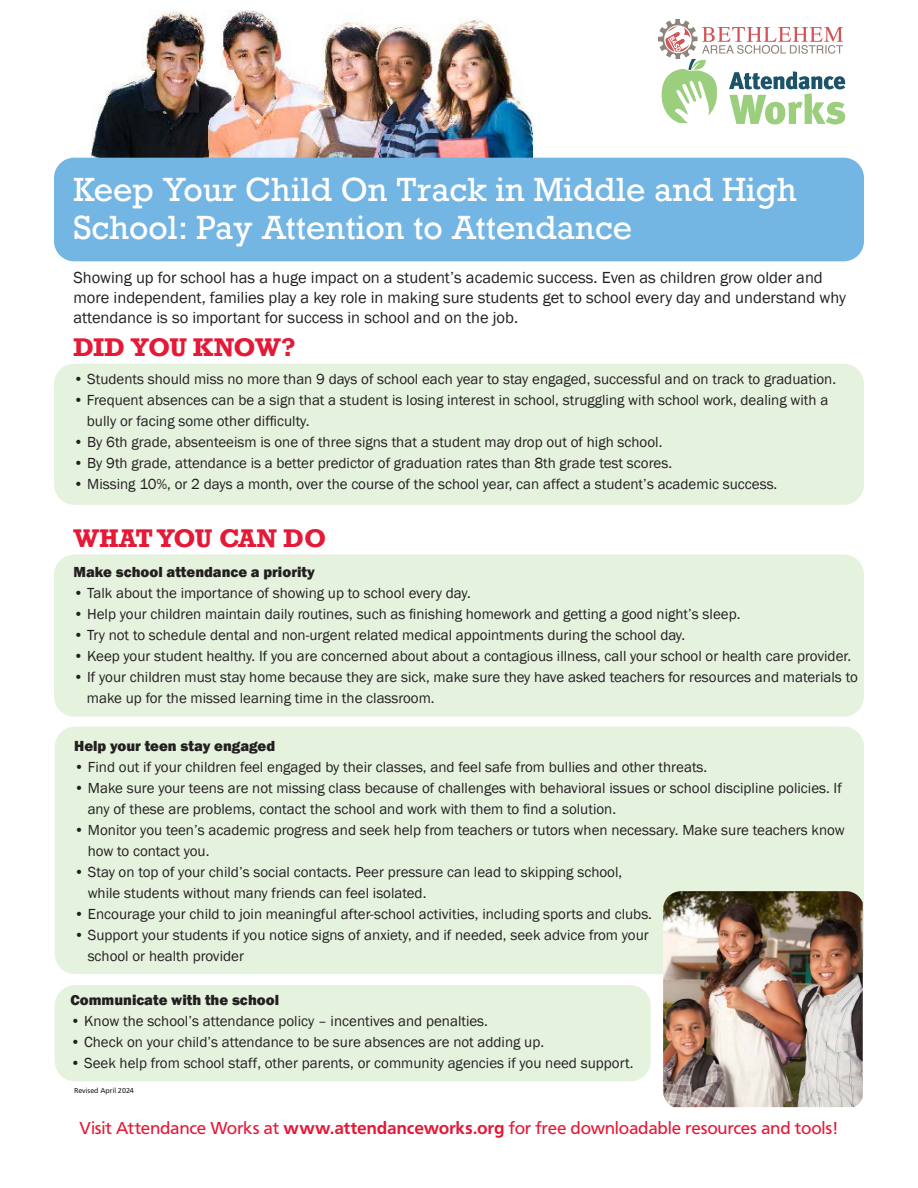
<style>
.page{position:relative;width:918px;height:1188px;background:#fff}
.page>*{position:absolute;margin:0;border:0;box-sizing:border-box;transform-origin:0 0}
.t1{font:31.5px/37.8px "Rockwell";color:#fff}
.t2{font:700 24px "Rockwell";letter-spacing:-.025em;color:#e51836}
.t3{font:18px "Carto Gothic Std";letter-spacing:-.015em;color:#e51836}
.t4{font:16.5px/19.8px "Franklin Gothic";color:#231f20}
.t5{font:15px/21px "Franklin Gothic";color:#231f20}
.t6{font:800 15px "Franklin Gothic";color:#231f20}
.t7{font:7.5px "Carto Gothic Std";color:#231f20}
.s1{font-weight:700}
</style>
<div class="page">
<img style="left:91px;top:11px;width:442px;height:147px">
<div style="left:54px;top:364px;width:810px;height:141px;background:#e5f2de;border-radius:20px"></div>
<div style="left:54px;top:158px;width:810px;height:103px;background:#73b5e3;border-radius:20px"></div>
<div style="left:54px;top:555px;width:810px;height:162px;background:#e5f2de;border-radius:20px"></div>
<div style="left:55px;top:727px;width:809px;height:247px;background:#e5f2de;border-radius:20px"></div>
<div style="left:55px;top:985px;width:596px;height:96px;background:#e5f2de;border-radius:20px"></div>
<img style="left:663px;top:891px;width:200px;height:216px">
<svg style="left:661px;top:59px;width:56px;height:64px"></svg>
<svg style="left:729px;top:71px;width:116px;height:53px"></svg>
<img style="left:658px;top:20px;width:185px;height:39px">
<p class="t1" style="left:73px;top:172px;width:725px">Keep Your Child On Track in Middle and High<br>School: Pay Attention to Attendance</p>
<p class="t4" style="left:73px;top:268px;width:774px">Showing up for school has a huge impact on a student’s academic success. Even as children grow older and more independent, families play a key role in making sure students get to school every day and understand why attendance is so important for success in school and on the job.</p>
<p class="t2" style="left:73px;top:332px;width:224px">DID YOU KNOW?</p>
<p class="t5" style="left:73px;top:369px;width:764px">• Students should miss no more than 9 days of school each year to stay engaged, successful and on track to graduation.</p>
<p class="t5" style="left:87px;top:390px;width:743px;text-indent:-14px">• Frequent absences can be a sign that a student is losing interest in school, struggling with school work, dealing with a bully or facing some other difficulty.</p>
<p class="t5" style="left:73px;top:432px;width:591px">• By 6th grade, absenteeism is one of three signs that a student may drop out of high school.</p>
<p class="t5" style="left:73px;top:453px;width:600px">• By 9th grade, attendance is a better predictor of graduation rates than 8th grade test scores.</p>
<p class="t5" style="left:73px;top:474px;width:705px">• Missing 10%, or 2 days a month, over the course of the school year, can affect a student’s academic success.</p>
<p class="t2" style="left:73px;top:523px;width:254px">WHAT YOU CAN DO</p>
<p class="t6" style="left:73px;top:562px;width:243px">Make school attendance a priority</p>
<p class="t5" style="left:73px;top:583px;width:399px">• Talk about the importance of showing up to school every day.</p>
<p class="t5" style="left:73px;top:604px;width:669px">• Help your children maintain daily routines, such as finishing homework and getting a good night’s sleep.</p>
<p class="t5" style="left:73px;top:625px;width:613px">• Try not to schedule dental and non-urgent related medical appointments during the school day.</p>
<p class="t5" style="left:73px;top:646px;width:779px">• Keep your student healthy. If you are concerned about about a contagious illness, call your school or health care provider.</p>
<p class="t5" style="left:87px;top:667px;width:772px;text-indent:-14px">• If your children must stay home because they are sick, make sure they have asked teachers for resources and materials to make up for the missed learning time in the classroom.</p>
<p class="t6" style="left:74px;top:736px;width:203px">Help your teen stay engaged</p>
<p class="t5" style="left:74px;top:757px;width:635px">• Find out if your children feel engaged by their classes, and feel safe from bullies and other threats.</p>
<p class="t5" style="left:74px;top:778px;width:769px">• Make sure your teens are not missing class because of challenges with behavioral issues or school discipline policies. If</p>
<p class="t5" style="left:88px;top:799px;width:530px">any of these are problems, contact the school and work with them to find a solution.</p>
<p class="t5" style="left:74px;top:820px;width:772px">• Monitor you teen’s academic progress and seek help from teachers or tutors when necessary. Make sure teachers know</p>
<p class="t5" style="left:88px;top:841px;width:123px">how to contact you.</p>
<p class="t5" style="left:74px;top:862px;width:550px">• Stay on top of your child’s social contacts. Peer pressure can lead to skipping school,</p>
<p class="t5" style="left:88px;top:883px;width:340px">while students without many friends can feel isolated.</p>
<p class="t5" style="left:74px;top:904px;width:579px">• Encourage your child to join meaningful after-school activities, including sports and clubs.</p>
<p class="t5" style="left:74px;top:925px;width:576px">• Support your students if you notice signs of anxiety, and if needed, seek advice from your</p>
<p class="t5" style="left:88px;top:946px;width:158px">school or health provider</p>
<p class="t6" style="left:70px;top:991px;width:210px">Communicate with the school</p>
<p class="t5" style="left:70px;top:1011px;width:419px">• Know the school’s attendance policy – incentives and penalties.</p>
<p class="t5" style="left:70px;top:1032px;width:475px">• Check on your child’s attendance to be sure absences are not adding up.</p>
<p class="t5" style="left:70px;top:1053px;width:565px">• Seek help from school staff, other parents, or community agencies if you need support.</p>
<p class="t7" style="left:74px;top:1086px;width:61px">Revised April 2024</p>
<p class="t3" style="left:80px;top:1118px;width:760px">Visit Attendance Works at <span class="s1">www.attendanceworks.org</span> for free downloadable resources and tools!</p>
</div>
